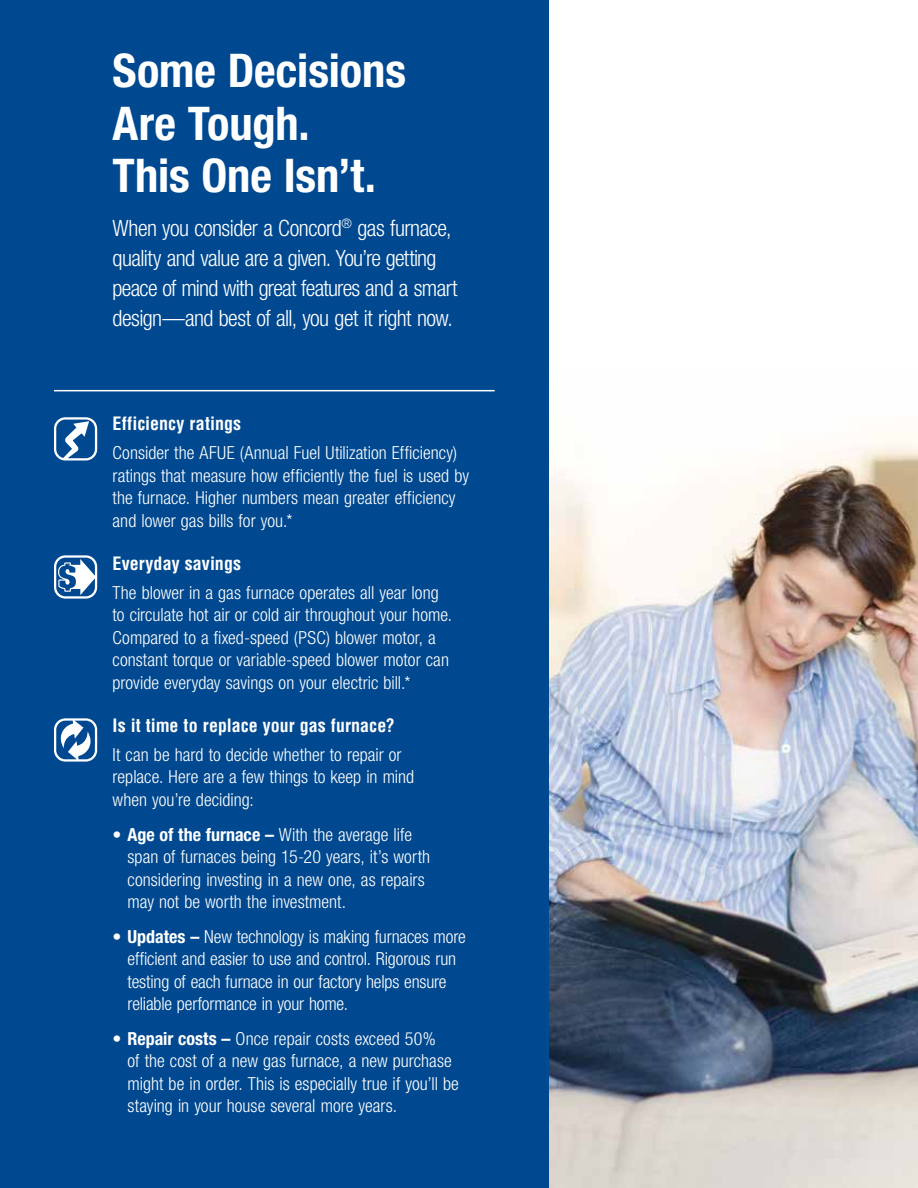
<style>
.page{position:relative;width:918px;height:1188px;background:#fff}
.page>*{position:absolute;margin:0;border:0;box-sizing:border-box;transform-origin:0 0}
.t1{font:700 condensed 46.5px/52.5px "Helvetica Neue LT Std";color:#fff}
.t2{font:300 condensed 22.5px/30px "Helvetica Neue LT Std";letter-spacing:-.025em;color:#fff}
.t3{font:300 condensed 18px/22.5px "Helvetica Neue LT Std";color:#fff}
.t4{font:700 condensed 18px "Helvetica LT Std";letter-spacing:.005em;color:#fff}
.s1{font-weight:700}
</style>
<div class="page">
<img style="left:549px;top:434px;width:369px;height:754px">
<div style="left:0;top:0;width:549px;height:1188px;background:#004990"></div>
<hr style="left:54px;top:390px;width:441px;height:1px;background:#fff">
<svg style="left:54px;top:718px;width:43px;height:44px"></svg>
<svg style="left:54px;top:555px;width:43px;height:44px"></svg>
<svg style="left:54px;top:417px;width:43px;height:44px"></svg>
<img style="left:917px;top:434px;width:1px;height:82px">
<h1 class="t1" style="left:113px;top:44px;width:295px">Some Decisions<br>Are Tough.<br>This One Isn’t.</h1>
<p class="t2" style="left:113px;top:213px;width:347px">When you consider a Concord<sup>®</sup> gas furnace, quality and value are a given. You’re getting peace of mind with great features and a smart design—and best of all, you get it right now.</p>
<p class="t4" style="left:113px;top:412px;width:130px">Efficiency ratings</p>
<p class="t3" style="left:113px;top:442px;width:358px">Consider the AFUE (Annual Fuel Utilization Efficiency) ratings that measure how efficiently the fuel is used by the furnace. Higher numbers mean greater efficiency and lower gas bills for you.*</p>
<p class="t4" style="left:113px;top:552px;width:130px">Everyday savings</p>
<p class="t3" style="left:113px;top:581px;width:341px">The blower in a gas furnace operates all year long to circulate hot air or cold air throughout your home.<br>Compared to a fixed-speed (PSC) blower motor, a constant torque or variable-speed blower motor can provide everyday savings on your electric bill.*</p>
<p class="t4" style="left:113px;top:714px;width:284px">Is it time to replace your gas furnace?</p>
<p class="t3" style="left:113px;top:743px;width:303px">It can be hard to decide whether to repair or replace. Here are a few things to keep in mind when you’re deciding:</p>
<p class="t3" style="left:128px;top:823px;width:304px;text-indent:-15px"><span class="s1">• Age of the furnace –</span> With the average life span of furnaces being 15-20 years, it’s worth considering investing in a new one, as repairs may not be worth the investment.</p>
<p class="t3" style="left:128px;top:925px;width:340px;text-indent:-15px"><span class="s1">• Updates –</span> New technology is making furnaces more efficient and easier to use and control. Rigorous run testing of each furnace in our factory helps ensure reliable performance in your home.</p>
<p class="t3" style="left:128px;top:1027px;width:333px;text-indent:-15px"><span class="s1">• Repair costs –</span> Once repair costs exceed 50%<br>of the cost of a new gas furnace, a new purchase might be in order. This is especially true if you’ll be staying in your house several more years.</p>
</div>
